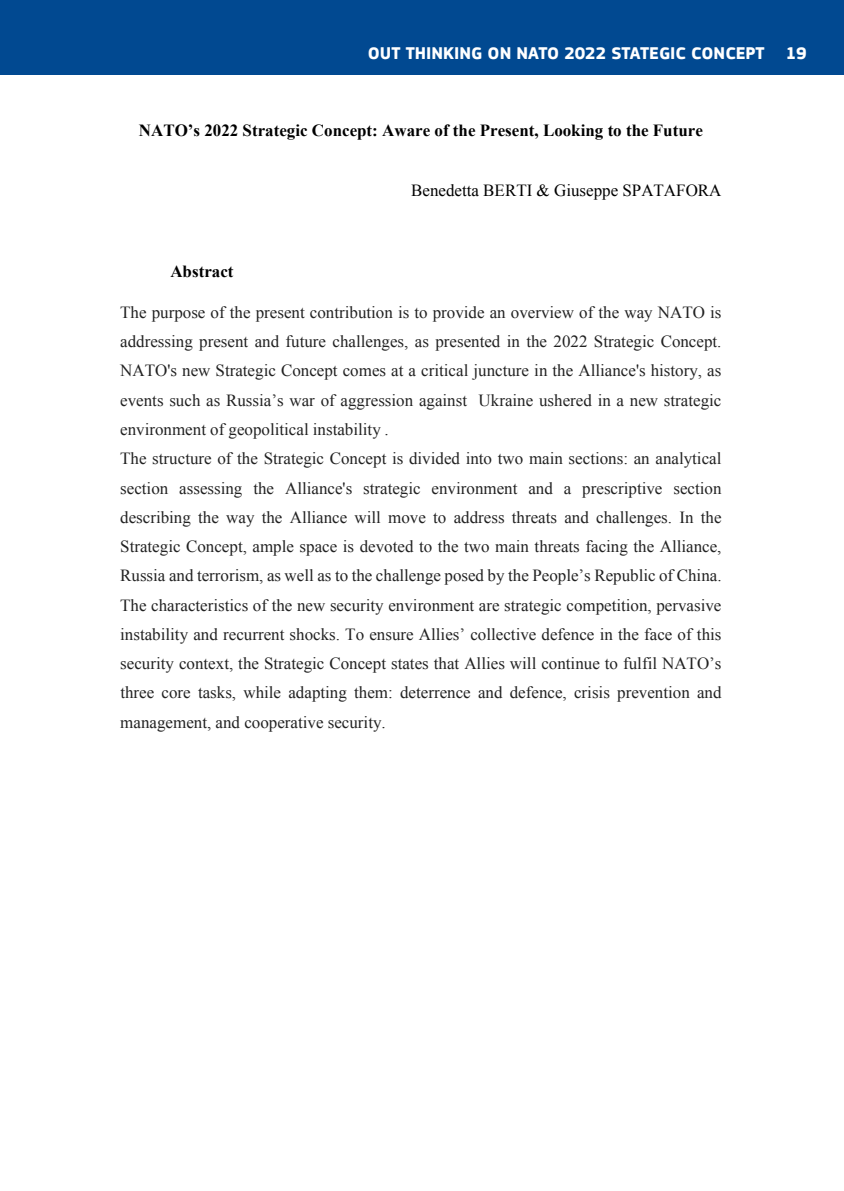
<style>
.page{position:relative;width:844px;height:1191px;background:#fff}
.page>*{position:absolute;margin:0;border:0;box-sizing:border-box;transform-origin:0 0}
.t1{font:700 17.5px "PF Square Sans Pro";color:#fff}
.t2{font:16.97px/29.2px "Times New Roman";color:#222}
.t3{font:700 16.97px "Times New Roman";color:#000}
.t4{font:16.97px "Times New Roman";color:#000}
</style>
<div class="page">
<div style="left:0;top:0;width:843px;height:74px;background:#014991"></div>
<p class="t1" style="left:368px;top:43px;width:440px">OUT THINKING ON NATO 2022 STATEGIC CONCEPT 19</p>
<p class="t3" style="left:139px;top:120px;width:565px">NATO’s 2022 Strategic Concept: Aware of the Present, Looking to the Future</p>
<p class="t4" style="left:411px;top:180px;width:312px">Benedetta BERTI &amp; Giuseppe SPATAFORA</p>
<p class="t3" style="left:170px;top:262px;width:65px">Abstract</p>
<p class="t2" style="left:120px;top:297px;width:602px">The purpose of the present contribution is to provide an overview of the way NATO is addressing present and future challenges, as presented in the 2022 Strategic Concept.<br>NATO's new Strategic Concept comes at a critical juncture in the Alliance's history, as events such as Russia’s war of aggression against Ukraine ushered in a new strategic environment of geopolitical instability .<br>The structure of the Strategic Concept is divided into two main sections: an analytical section assessing the Alliance's strategic environment and a prescriptive section describing the way the Alliance will move to address threats and challenges. In the Strategic Concept, ample space is devoted to the two main threats facing the Alliance, Russia and terrorism, as well as to the challenge posed by the People’s Republic of China.<br>The characteristics of the new security environment are strategic competition, pervasive instability and recurrent shocks. To ensure Allies’ collective defence in the face of this security context, the Strategic Concept states that Allies will continue to fulfil NATO’s three core tasks, while adapting them: deterrence and defence, crisis prevention and management, and cooperative security.</p>
</div>
